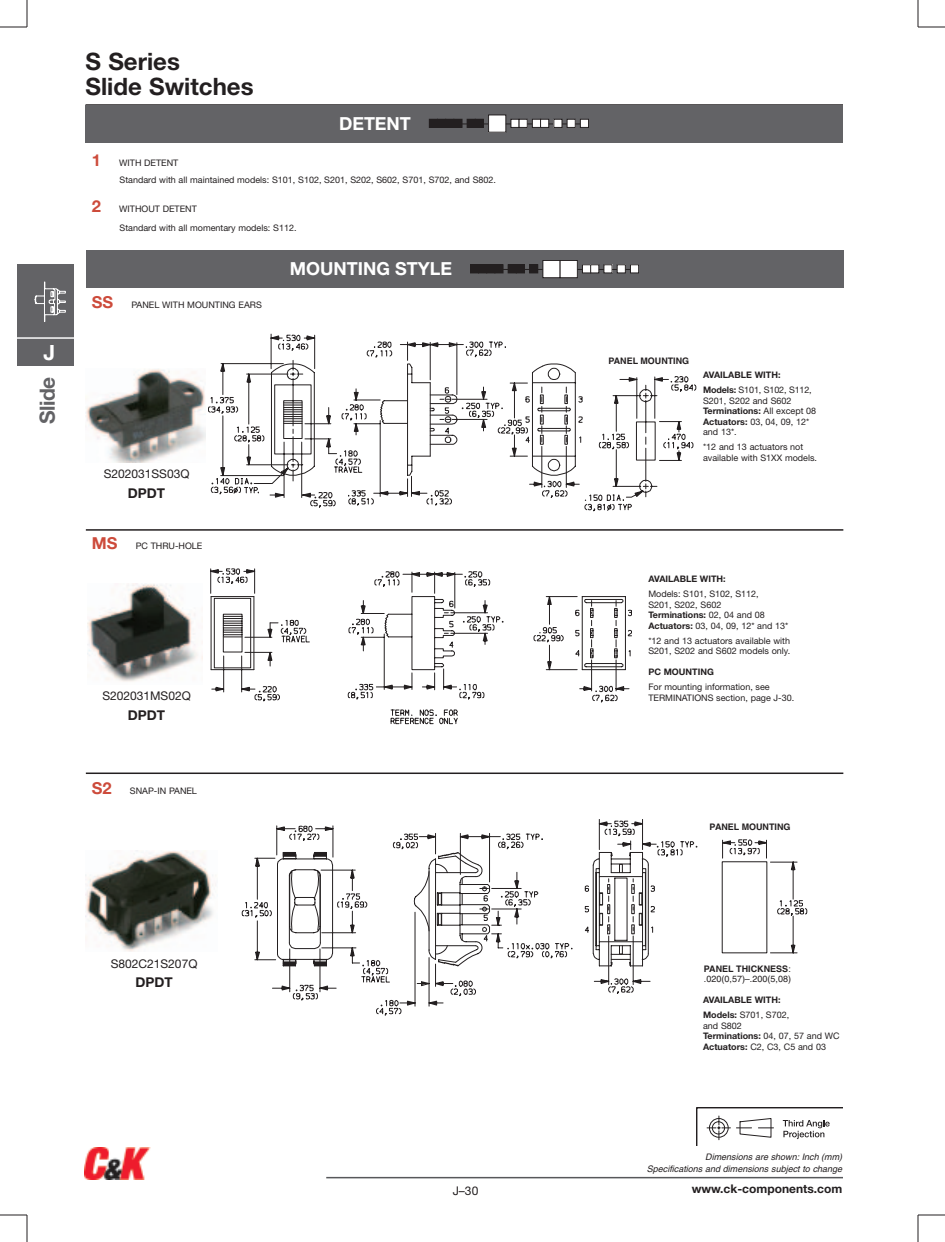
<style>
.page{position:relative;width:945px;height:1242px;background:#fff}
.page>*{position:absolute;margin:0;border:0;box-sizing:border-box;transform-origin:0 0}
.t1{font:700 24px/25.5px "Helvetica Neue";color:#231f20}
.t2{font:700 21px "Helvetica Neue";color:#636366}
.t3{font:700 21px "Helvetica Neue";color:#fff}
.t4{font:700 18px "Helvetica Neue";color:#fff}
.t5{font:700 13.5px "Helvetica Neue";color:#231f20}
.t6{font:12px "Helvetica Neue";color:#231f20}
.t7{font:700 12px "Helvetica Neue";color:#231f20}
.t8{font:9px/10.5px "Helvetica Neue";color:#231f20}
.t9{font:700 9px/15px "Helvetica Neue";color:#231f20}
.t10{font:italic 9px/12px "Helvetica";color:#231f20;text-align:right}
.t11{font:9px/10.1px "Helvetica";color:#231f20}
.t12{font:700 9px "Helvetica";letter-spacing:-.005em;color:#231f20}
.s1{font-weight:700;font-size:16.5px;color:#cd4b3b}
.s2{font-weight:400}
.s3{font-weight:700}
</style>
<div class="page">
<svg style="left:0;top:1215px;width:28px;height:27px"></svg>
<svg style="left:0;top:0;width:28px;height:28px"></svg>
<svg style="left:918px;top:0;width:27px;height:28px"></svg>
<svg style="left:918px;top:1215px;width:27px;height:27px"></svg>
<hr style="left:86px;top:104px;width:757px;height:2px;background:#231f20">
<svg style="left:696px;top:1107px;width:147px;height:39px"></svg>
<hr style="left:326px;top:1177px;width:517px;height:1px;background:#57585a">
<img style="left:85px;top:1148px;width:66px;height:31px">
<div style="left:86px;top:105px;width:757px;height:37px;background:#636366"></div>
<div style="left:429px;top:119px;width:9px;height:8px;background:#231f20"></div>
<div style="left:429px;top:119px;width:9px;height:9px;border:1px solid #231f20"></div>
<div style="left:438px;top:119px;width:8px;height:8px;background:#231f20"></div>
<div style="left:437px;top:119px;width:9px;height:9px;border:1px solid #231f20"></div>
<div style="left:446px;top:119px;width:8px;height:8px;background:#231f20"></div>
<div style="left:445px;top:119px;width:9px;height:9px;border:1px solid #231f20"></div>
<div style="left:454px;top:119px;width:8px;height:8px;background:#231f20"></div>
<div style="left:454px;top:119px;width:8px;height:9px;border:1px solid #231f20"></div>
<div style="left:467px;top:119px;width:8px;height:8px;background:#231f20"></div>
<div style="left:467px;top:119px;width:9px;height:9px;border:1px solid #231f20"></div>
<div style="left:475px;top:119px;width:8px;height:8px;background:#231f20"></div>
<div style="left:475px;top:119px;width:9px;height:9px;border:1px solid #231f20"></div>
<div style="left:489px;top:115px;width:17px;height:17px;background:#fff"></div>
<div style="left:511px;top:119px;width:8px;height:8px;background:#fff"></div>
<div style="left:511px;top:119px;width:8px;height:9px;border:1px solid #231f20"></div>
<div style="left:519px;top:119px;width:8px;height:8px;background:#fff"></div>
<div style="left:519px;top:119px;width:9px;height:9px;border:1px solid #231f20"></div>
<div style="left:532px;top:119px;width:9px;height:8px;background:#fff"></div>
<div style="left:532px;top:119px;width:9px;height:9px;border:1px solid #231f20"></div>
<div style="left:541px;top:119px;width:8px;height:8px;background:#fff"></div>
<div style="left:540px;top:119px;width:9px;height:9px;border:1px solid #231f20"></div>
<div style="left:554px;top:119px;width:8px;height:8px;background:#fff"></div>
<div style="left:553px;top:119px;width:9px;height:9px;border:1px solid #231f20"></div>
<div style="left:567px;top:119px;width:8px;height:8px;background:#fff"></div>
<div style="left:567px;top:119px;width:9px;height:9px;border:1px solid #231f20"></div>
<div style="left:580px;top:119px;width:9px;height:8px;background:#fff"></div>
<div style="left:580px;top:119px;width:9px;height:9px;border:1px solid #231f20"></div>
<div style="left:86px;top:250px;width:757px;height:38px;background:#636366"></div>
<div style="left:470px;top:265px;width:9px;height:8px;background:#231f20"></div>
<div style="left:470px;top:264px;width:9px;height:9px;border:1px solid #231f20"></div>
<div style="left:479px;top:265px;width:8px;height:8px;background:#231f20"></div>
<div style="left:478px;top:264px;width:9px;height:9px;border:1px solid #231f20"></div>
<div style="left:487px;top:265px;width:8px;height:8px;background:#231f20"></div>
<div style="left:486px;top:264px;width:9px;height:9px;border:1px solid #231f20"></div>
<div style="left:495px;top:265px;width:8px;height:8px;background:#231f20"></div>
<div style="left:495px;top:264px;width:8px;height:9px;border:1px solid #231f20"></div>
<div style="left:508px;top:265px;width:8px;height:8px;background:#231f20"></div>
<div style="left:508px;top:264px;width:9px;height:9px;border:1px solid #231f20"></div>
<div style="left:516px;top:265px;width:9px;height:8px;background:#231f20"></div>
<div style="left:516px;top:264px;width:9px;height:9px;border:1px solid #231f20"></div>
<div style="left:530px;top:265px;width:8px;height:8px;background:#231f20"></div>
<div style="left:529px;top:264px;width:9px;height:9px;border:1px solid #231f20"></div>
<div style="left:543px;top:260px;width:17px;height:18px;background:#fff"></div>
<div style="left:543px;top:260px;width:17px;height:18px;border:1px solid #231f20"></div>
<div style="left:560px;top:260px;width:17px;height:18px;background:#fff"></div>
<div style="left:560px;top:260px;width:18px;height:18px;border:1px solid #231f20"></div>
<div style="left:582px;top:265px;width:9px;height:8px;background:#fff"></div>
<div style="left:582px;top:264px;width:9px;height:9px;border:1px solid #231f20"></div>
<div style="left:591px;top:265px;width:8px;height:8px;background:#fff"></div>
<div style="left:590px;top:264px;width:9px;height:9px;border:1px solid #231f20"></div>
<div style="left:604px;top:265px;width:8px;height:8px;background:#fff"></div>
<div style="left:604px;top:264px;width:8px;height:9px;border:1px solid #231f20"></div>
<div style="left:617px;top:265px;width:8px;height:8px;background:#fff"></div>
<div style="left:617px;top:264px;width:9px;height:9px;border:1px solid #231f20"></div>
<div style="left:630px;top:265px;width:9px;height:8px;background:#fff"></div>
<div style="left:630px;top:264px;width:9px;height:9px;border:1px solid #231f20"></div>
<svg style="left:210px;top:568px;width:422px;height:156px"></svg>
<svg style="left:242px;top:819px;width:455px;height:197px"></svg>
<svg style="left:721px;top:839px;width:86px;height:115px"></svg>
<svg style="left:208px;top:334px;width:488px;height:177px"></svg>
<img style="left:86px;top:851px;width:127px;height:101px">
<img style="left:87px;top:584px;width:115px;height:98px">
<img style="left:86px;top:369px;width:119px;height:94px">
<hr style="left:86px;top:773px;width:757px;height:1px;background:#231f20">
<hr style="left:86px;top:529px;width:757px;height:2px;background:#231f20">
<div style="left:17px;top:264px;width:57px;height:102px;background:#636366"></div>
<hr style="left:17px;top:337px;width:57px;height:2px;background:#fff">
<svg style="left:34px;top:281px;width:32px;height:41px"></svg>
<h2 class="t3" style="left:44px;top:345px;width:13px">J</h2>
<h2 class="t2" style="left:40px;top:424px;width:49px;rotate:-90deg">Slide</h2>
<h1 class="t1" style="left:86px;top:50px;width:170px">S Series<br>Slide Switches</h1>
<p class="t8" style="left:92px;top:158px;width:88px"><span class="s1">1</span> WITH DETENT</p>
<h3 class="t4" style="left:339px;top:117px;width:73px">DETENT</h3>
<p class="t8" style="left:120px;top:175px;width:378px">Standard with all maintained models: S101, S102, S201, S202, S602, S701, S702, and S802.</p>
<p class="t8" style="left:92px;top:204px;width:107px"><span class="s1">2</span> WITHOUT DETENT</p>
<p class="t8" style="left:120px;top:224px;width:178px">Standard with all momentary models: S112.</p>
<p class="t8" style="left:92px;top:301px;width:172px"><span class="s1">SS</span> PANEL WITH MOUNTING EARS</p>
<h3 class="t4" style="left:290px;top:262px;width:164px">MOUNTING STYLE</h3>
<h3 class="t6" style="left:104px;top:469px;width:87px">S202031SS03Q</h3>
<h3 class="t5" style="left:128px;top:488px;width:39px">DPDT</h3>
<p class="t8" style="left:92px;top:541px;width:112px"><span class="s1">MS</span> PC THRU-HOLE</p>
<h3 class="t6" style="left:102px;top:691px;width:90px">S202031MS02Q</h3>
<h3 class="t5" style="left:128px;top:710px;width:39px">DPDT</h3>
<p class="t8" style="left:92px;top:786px;width:107px"><span class="s1">S2</span> SNAP-IN PANEL</p>
<h3 class="t6" style="left:111px;top:959px;width:88px">S802C21S207Q</h3>
<h3 class="t5" style="left:135px;top:978px;width:39px">DPDT</h3>
<h3 class="t6" style="left:453px;top:1186px;width:27px">J–30</h3>
<p class="t12" style="left:608px;top:357px;width:82px">PANEL MOUNTING</p>
<p class="t9" style="left:703px;top:369px;width:110px">AVAILABLE WITH:<br>Models: <span class="s2">S101, S102, S112,</span></p>
<p class="t8" style="left:703px;top:396px;width:115px">S201, S202 and S602<br><span class="s3">Terminations:</span> All except 08<br><span class="s3">Actuators:</span> 03, 04, 09, 12* and 13*.</p>
<p class="t8" style="left:703px;top:443px;width:115px">*12 and 13 actuators not available with S1XX models.</p>
<p class="t9" style="left:648px;top:573px;width:79px">AVAILABLE WITH:</p>
<p class="t8" style="left:648px;top:590px;width:142px">Models: S101, S102, S112,<br>S201, S202, S602<br><span class="s3">Terminations:</span> 02, 04 and 08<br><span class="s3">Actuators:</span> 03, 04, 09, 12* and 13*</p>
<p class="t8" style="left:648px;top:636px;width:143px">*12 and 13 actuators available with<br>S201, S202 and S602 models only.</p>
<p class="t9" style="left:648px;top:666px;width:67px">PC MOUNTING</p>
<p class="t8" style="left:648px;top:683px;width:147px">For mounting information, see<br>TERMINATIONS section, page J-30.</p>
<p class="t12" style="left:710px;top:823px;width:82px">PANEL MOUNTING</p>
<p class="t11" style="left:704px;top:965px;width:89px"><span class="s3">PANEL THICKNESS</span>: .020(0,57)–.200(5,08)</p>
<p class="t9" style="left:703px;top:993px;width:88px">AVAILABLE WITH:<br>Models: <span class="s2">S701, S702,</span></p>
<p class="t8" style="left:703px;top:1021px;width:138px">and S802<br><span class="s3">Terminations:</span> 04, 07, 57 and WC<br><span class="s3">Actuators:</span> C2, C3, C5 and 03</p>
<p class="t10" style="left:647px;top:1152px;width:197px">Dimensions are shown: Inch (mm)<br>Specifications and dimensions subject to change</p>
<h3 class="t7" style="left:692px;top:1184px;width:152px">www.ck-components.com</h3>
</div>
